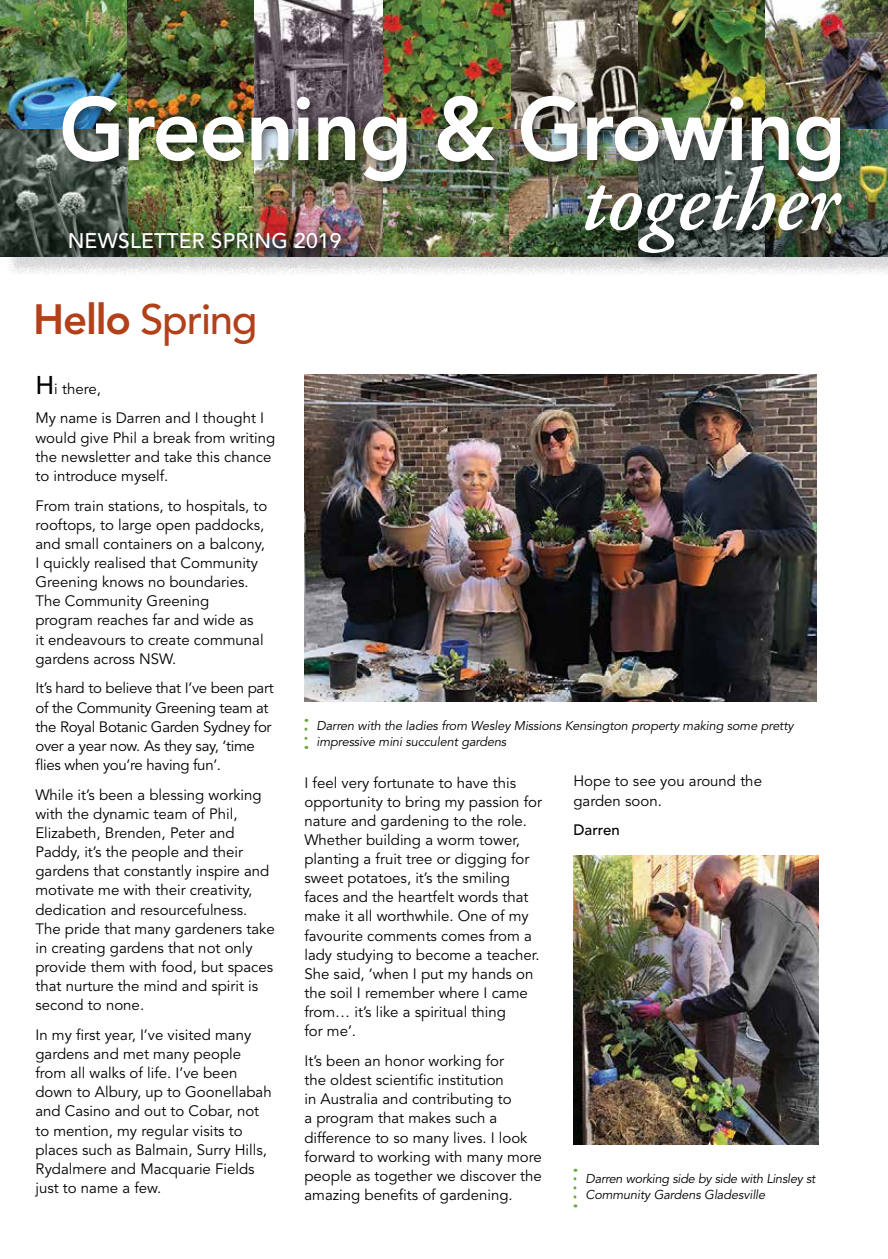
<style>
.page{position:relative;width:888px;height:1259px;background:#fff}
.page>*{position:absolute;margin:0;border:0;box-sizing:border-box;transform-origin:0 0}
.t1{font:800 88.5px "Avenir LT Std";letter-spacing:-.02em;color:#fff;scale:.95 1}
.t2{font:italic 600 88.5px "Adobe Garamond Pro";color:#fff;scale:.95 1}
.t3{font:500 42px "Avenir LT Std";letter-spacing:-.03em;color:#b2411a}
.t4{font:500 21px "Avenir LT Std";letter-spacing:.01em;color:#fff}
.t5{font:15px/19.2px "Avenir LT Std";color:#000}
.t6{font:15px/19.2px "Avenir LT Std";letter-spacing:-.02em;color:#000}
.t7{font:500 15px "Avenir LT Std";color:#000}
.t8{font:italic 12.75px/16.5px "Avenir LT Std";letter-spacing:-.01em;color:#000}
.s1{font-weight:800}
.s2{font-weight:500;font-size:25.5px}
</style>
<div class="page">
<div style="left:7px;top:233px;width:880px;height:42px;background:#6c6b76;opacity:.3"></div>
<img style="left:0;top:0;width:637px;height:129px">
<img style="left:0;top:129px;width:59px;height:128px">
<img style="left:637px;top:0;width:250px;height:257px">
<div style="left:59px;top:92px;width:794px;height:173px;background:#000;opacity:.5"></div>
<img style="left:66px;top:229px;width:286px;height:32px">
<img style="left:305px;top:374px;width:511px;height:328px">
<img style="left:573px;top:855px;width:245px;height:289px">
<svg style="left:304px;top:719px;width:3px;height:19px"></svg>
<svg style="left:573px;top:1168px;width:3px;height:29px"></svg>
<h1 class="t1" style="left:59px;top:77px;width:829px">Greening &amp; Growing</h1>
<h1 class="t2" style="left:580px;top:150px;width:272px">together</h1>
<h3 class="t4" style="left:68px;top:229px;width:275px">NEWSLETTER SPRING 2019</h3>
<h2 class="t3" style="left:33px;top:295px;width:226px"><span class="s1">Hello</span> Spring</h2>
<p class="t5" style="left:35px;top:374px;width:230px;line-height:29.7px"><span class="s2">H</span>i there,<br>My name is Darren and I thought I</p>
<p class="t5" style="left:35px;top:428px;width:241px">would give Phil a break from writing the newsletter and take this chance to introduce myself.</p>
<p class="t5" style="left:35px;top:496px;width:233px">From train stations, to hospitals, to rooftops, to large open paddocks, and small containers on a balcony,<br>I quickly realised that Community<br>Greening knows no boundaries.<br>The Community Greening program reaches far and wide as<br>it endeavours to create communal gardens across NSW.</p>
<p class="t6" style="left:35px;top:679px;width:240px">It’s hard to believe that I’ve been part of the Community Greening team at the Royal Botanic Garden Sydney for over a year now. As they say, ‘time flies when you’re having fun’.</p>
<p class="t5" style="left:35px;top:785px;width:241px">While it’s been a blessing working with the dynamic team of Phil,<br>Elizabeth, Brenden, Peter and<br>Paddy, it’s the people and their gardens that constantly inspire and motivate me with their creativity, dedication and resourcefulness.<br>The pride that many gardeners take in creating gardens that not only provide them with food, but spaces that nurture the mind and spirit is second to none.</p>
<p class="t5" style="left:35px;top:1025px;width:238px">In my first year, I’ve visited many gardens and met many people from all walks of life. I’ve been down to Albury, up to Goonellabah and Casino and out to Cobar, not to mention, my regular visits to places such as Balmain, Surry Hills,<br>Rydalmere and Macquarie Fields just to name a few.</p>
<p class="t8" style="left:316px;top:717px;width:478px">Darren with the ladies from Wesley Missions Kensington property making some pretty impressive mini succulent gardens</p>
<p class="t5" style="left:304px;top:773px;width:239px">I feel very fortunate to have this opportunity to bring my passion for nature and gardening to the role.<br>Whether building a worm tower, planting a fruit tree or digging for sweet potatoes, it’s the smiling faces and the heartfelt words that make it all worthwhile. One of my favourite comments comes from a lady studying to become a teacher.<br>She said, ‘when I put my hands on the soil I remember where I came from… it’s like a spiritual thing<br>for me’.</p>
<p class="t5" style="left:304px;top:1051px;width:239px">It’s been an honor working for<br>the oldest scientific institution<br>in Australia and contributing to<br>a program that makes such a difference to so many lives. I look forward to working with many more people as together we discover the amazing benefits of gardening.</p>
<p class="t5" style="left:573px;top:772px;width:190px">Hope to see you around the garden soon.</p>
<p class="t7" style="left:573px;top:821px;width:48px">Darren</p>
<p class="t8" style="left:585px;top:1170px;width:231px">Darren working side by side with Linsley st<br>Community Gardens Gladesville</p>
</div>
